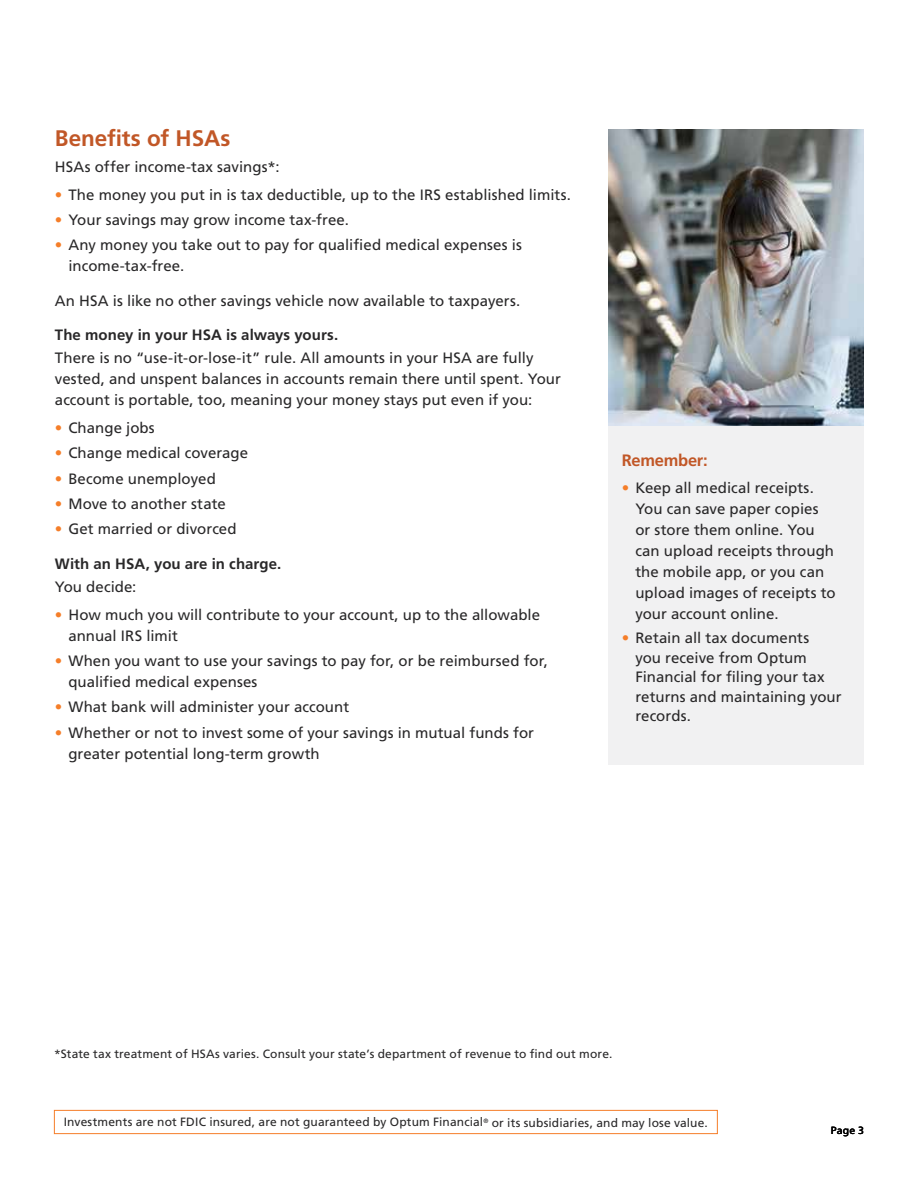
<style>
.page{position:relative;width:918px;height:1188px;background:#fff}
.page>*{position:absolute;margin:0;border:0;box-sizing:border-box;transform-origin:0 0}
.t1{font:700 22.5px "Frutiger LT Pro";letter-spacing:-.005em;color:#c15727}
.t2{font:700 16.5px "Frutiger LT Pro";letter-spacing:-.015em;color:#c15727}
.t3{font:15px/21px "Frutiger LT Pro";letter-spacing:.005em;color:#292829}
.t4{font:700 15px "Frutiger LT Pro";letter-spacing:.005em;color:#292829}
.t5{font:12px "Frutiger LT Pro";letter-spacing:.01em;color:#292829}
.t6{font:10.5px "Frutiger LT Pro";color:#000}
.s1{color:#f57e29}
</style>
<div class="page">
<div style="left:608px;top:426px;width:256px;height:339px;background:#f1f1f2"></div>
<img style="left:608px;top:130px;width:256px;height:296px">
<div style="left:54px;top:1110px;width:664px;height:24px;border:1px solid #f57e29"></div>
<h1 class="t1" style="left:55px;top:125px;width:177px">Benefits of HSAs</h1>
<p class="t3" style="left:55px;top:156px;width:226px">HSAs offer income-tax savings*:</p>
<p class="t3" style="left:55px;top:184px;width:518px"><span class="s1">•</span> The money you put in is tax deductible, up to the IRS established limits.</p>
<p class="t3" style="left:55px;top:209px;width:296px"><span class="s1">•</span> Your savings may grow income tax-free.</p>
<p class="t3" style="left:68px;top:235px;width:455px;text-indent:-14px"><span class="s1">•</span> Any money you take out to pay for qualified medical expenses is income-tax-free.</p>
<p class="t3" style="left:55px;top:290px;width:467px">An HSA is like no other savings vehicle now available to taxpayers.</p>
<p class="t4" style="left:55px;top:326px;width:285px">The money in your HSA is always yours.</p>
<p class="t3" style="left:55px;top:348px;width:508px">There is no “use-it-or-lose-it” rule. All amounts in your HSA are fully vested, and unspent balances in accounts remain there until spent. Your account is portable, too, meaning your money stays put even if you:</p>
<p class="t3" style="left:55px;top:417px;width:101px"><span class="s1">•</span> Change jobs</p>
<p class="t3" style="left:55px;top:443px;width:195px"><span class="s1">•</span> Change medical coverage</p>
<p class="t3" style="left:55px;top:468px;width:162px"><span class="s1">•</span> Become unemployed</p>
<p class="t3" style="left:55px;top:493px;width:172px"><span class="s1">•</span> Move to another state</p>
<p class="t3" style="left:55px;top:519px;width:183px"><span class="s1">•</span> Get married or divorced</p>
<p class="t4" style="left:55px;top:555px;width:228px">With an HSA, you are in charge.</p>
<p class="t3" style="left:55px;top:576px;width:83px">You decide:</p>
<p class="t3" style="left:68px;top:604px;width:473px;text-indent:-14px"><span class="s1">•</span> How much you will contribute to your account, up to the allowable annual IRS limit</p>
<p class="t3" style="left:68px;top:650px;width:481px;text-indent:-14px"><span class="s1">•</span> When you want to use your savings to pay for, or be reimbursed for, qualified medical expenses</p>
<p class="t3" style="left:55px;top:697px;width:296px"><span class="s1">•</span> What bank will administer your account</p>
<p class="t3" style="left:68px;top:722px;width:467px;text-indent:-14px"><span class="s1">•</span> Whether or not to invest some of your savings in mutual funds for greater potential long-term growth</p>
<p class="t2" style="left:622px;top:450px;width:87px">Remember:</p>
<p class="t3" style="left:635px;top:478px;width:202px;text-indent:-14px"><span class="s1">•</span> Keep all medical receipts.<br>You can save paper copies or store them online. You can upload receipts through the mobile app, or you can upload images of receipts to your account online.</p>
<p class="t3" style="left:635px;top:628px;width:208px;line-height:19.5px;text-indent:-14px"><span class="s1">•</span> Retain all tax documents<br>you receive from Optum<br>Financial for filing your tax returns and maintaining your records.</p>
<p class="t5" style="left:54px;top:1047px;width:560px">*State tax treatment of HSAs varies. Consult your state’s department of revenue to find out more.</p>
<p class="t5" style="left:64px;top:1115px;width:646px">Investments are not FDIC insured, are not guaranteed by Optum Financial<sup>®</sup> or its subsidiaries, and may lose value.</p>
<p class="t6" style="left:831px;top:1124px;width:35px">Page 3</p>
</div>
